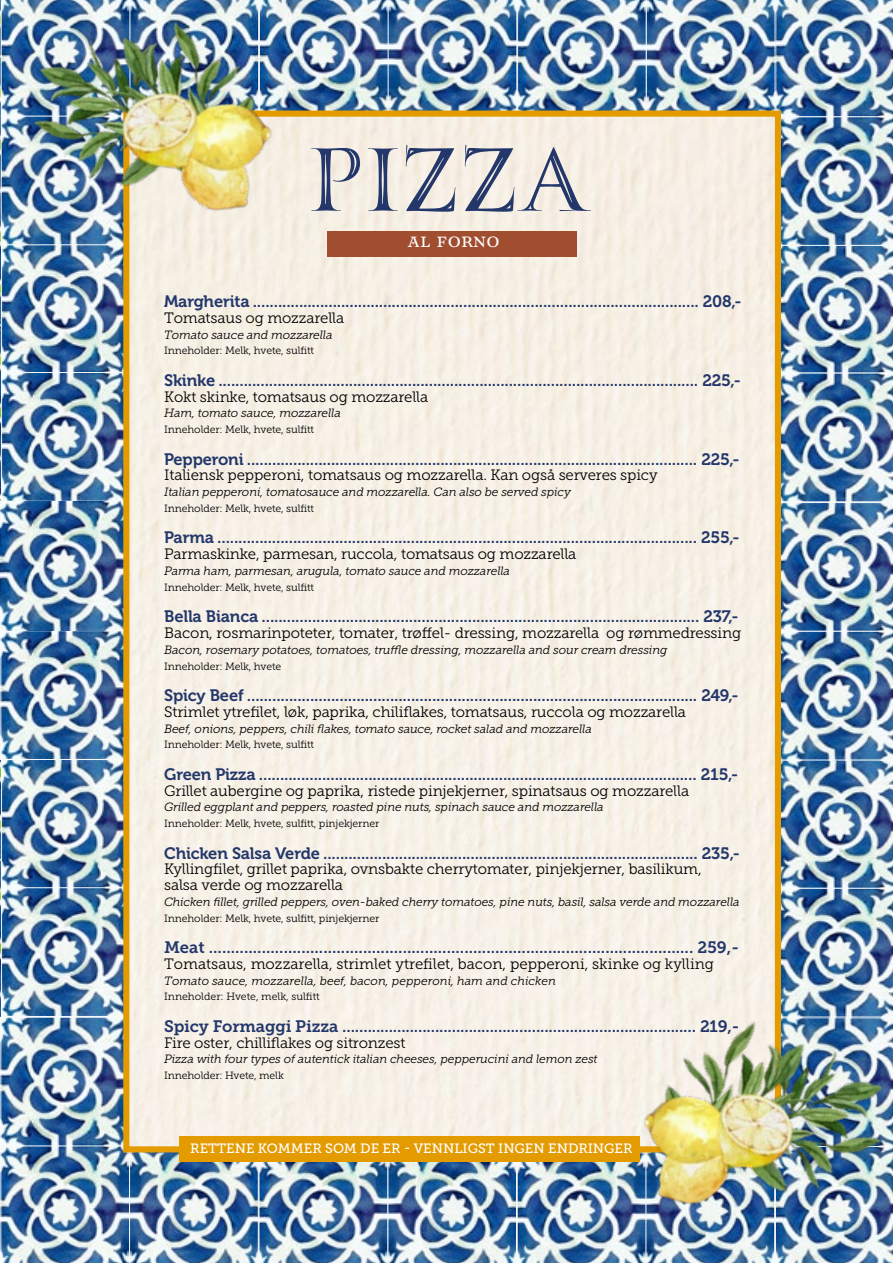
<style>
.page{position:relative;width:893px;height:1263px;background:#fff}
.page>*{position:absolute;margin:0;border:0;box-sizing:border-box;transform-origin:0 0}
.t1{font:97.65px "Turquoise Inline";letter-spacing:.01em;color:#23376b}
.t2{font:18px "CF Santiago";color:#fff}
.t3{font:16.5px "Museo 700";letter-spacing:-.01em;color:#23376b}
.t4{font:16.5px "Museo Slab 700";color:#23376b}
.t5{font:15px/15.8px "Museo Slab 300";letter-spacing:-.01em;color:#000}
.t6{font:13.5px "Museo Slab 500";color:#fff}
.t7{font:italic 12px "Museo Slab 300";letter-spacing:-.01em;color:#000}
.t8{font:10.5px "Museo Slab 300";letter-spacing:-.01em;color:#000}
.s1{font-family:"Museo Slab 700"}
</style>
<div class="page">
<img style="left:0;top:0;width:893px;height:1263px">
<div style="left:130px;top:118px;width:644px;height:1027px;background:#f7f0e6"></div>
<div style="left:123px;top:111px;width:658px;height:1041px;border:6px solid #e49b00"></div>
<div style="left:327px;top:231px;width:250px;height:25px;background:#a14d30"></div>
<img style="left:0;top:0;width:411px;height:395px">
<img style="left:505px;top:900px;width:388px;height:363px">
<div style="left:179px;top:1136px;width:461px;height:26px;background:#e49b00"></div>
<h1 class="t1" style="left:308px;top:124px;width:282px">PIZZA</h1>
<p class="t2" style="left:407px;top:228px;width:94px">AL FORNO</p>
<p class="t3" style="left:164px;top:292px;width:579px">Margherita .......................................................................................................... 208,-</p>
<p class="t5" style="left:164px;top:310px;width:182px">Tomatsaus og mozzarella</p>
<p class="t7" style="left:164px;top:328px;width:170px">Tomato sauce and mozzarella</p>
<p class="t8" style="left:164px;top:345px;width:151px">Inneholder: Melk, hvete, sulfitt</p>
<p class="t3" style="left:164px;top:371px;width:578px">Skinke .................................................................................................................. 225,-</p>
<p class="t5" style="left:164px;top:389px;width:266px">Kokt skinke, tomatsaus og mozzarella</p>
<p class="t7" style="left:164px;top:407px;width:178px">Ham, tomato sauce, mozzarella</p>
<p class="t8" style="left:164px;top:424px;width:151px">Inneholder: Melk, hvete, sulfitt</p>
<p class="t3" style="left:164px;top:450px;width:577px">Pepperoni ........................................................................................................... 225,-</p>
<p class="t5" style="left:164px;top:467px;width:495px">Italiensk pepperoni, tomatsaus og mozzarella. Kan også serveres spicy</p>
<p class="t7" style="left:164px;top:486px;width:408px">Italian pepperoni, tomatosauce and mozzarella. Can also be served spicy</p>
<p class="t8" style="left:164px;top:503px;width:151px">Inneholder: Melk, hvete, sulfitt</p>
<p class="t3" style="left:164px;top:529px;width:577px">Parma .................................................................................................................. 255,-</p>
<p class="t5" style="left:164px;top:546px;width:414px">Parmaskinke, parmesan, ruccola, tomatsaus og mozzarella</p>
<p class="t7" style="left:164px;top:564px;width:347px">Parma ham, parmesan, arugula, tomato sauce and mozzarella</p>
<p class="t8" style="left:164px;top:581px;width:151px">Inneholder: Melk, hvete, sulfitt</p>
<p class="t3" style="left:164px;top:607px;width:576px">Bella Bianca ........................................................................................................ 237,-</p>
<p class="t5" style="left:164px;top:625px;width:579px">Bacon, rosmarinpoteter, tomater, trøffel- dressing, mozzarella og rømmedressing</p>
<p class="t7" style="left:164px;top:643px;width:505px">Bacon, rosemary potatoes, tomatoes, truffle dressing, mozzarella and sour cream dressing</p>
<p class="t8" style="left:164px;top:660px;width:119px">Inneholder: Melk, hvete</p>
<p class="t3" style="left:164px;top:686px;width:576px">Spicy Beef ........................................................................................................... 249,-</p>
<p class="t5" style="left:164px;top:704px;width:523px">Strimlet ytrefilet, løk, paprika, chiliflakes, tomatsaus, ruccola og mozzarella</p>
<p class="t7" style="left:164px;top:722px;width:429px">Beef, onions, peppers, chili flakes, tomato sauce, rocket salad and mozzarella</p>
<p class="t8" style="left:164px;top:739px;width:151px">Inneholder: Melk, hvete, sulfitt</p>
<p class="t3" style="left:164px;top:765px;width:576px">Green Pizza ........................................................................................................ 215,-</p>
<p class="t5" style="left:164px;top:782px;width:527px">Grillet aubergine og paprika, ristede pinjekjerner, spinatsaus og mozzarella</p>
<p class="t7" style="left:164px;top:801px;width:441px">Grilled eggplant and peppers, roasted pine nuts, spinach sauce and mozzarella</p>
<p class="t8" style="left:164px;top:818px;width:217px">Inneholder: Melk, hvete, sulfitt, pinjekjerner</p>
<p class="t3" style="left:164px;top:844px;width:577px">Chicken Salsa Verde ......................................................................................... 235,-</p>
<p class="t5" style="left:164px;top:861px;width:539px">Kyllingfilet, grillet paprika, ovnsbakte cherrytomater, pinjekjerner, basilikum, salsa verde og mozzarella</p>
<p class="t7" style="left:164px;top:895px;width:577px">Chicken fillet, grilled peppers, oven-baked cherry tomatoes, pine nuts, basil, salsa verde and mozzarella</p>
<p class="t8" style="left:164px;top:912px;width:217px">Inneholder: Melk, hvete, sulfitt, pinjekjerner</p>
<p class="t4" style="left:164px;top:938px;width:576px">Meat .............................................................................................................. 259,-</p>
<p class="t5" style="left:164px;top:956px;width:551px">Tomatsaus, mozzarella, strimlet ytrefilet, bacon, pepperoni, skinke og kylling</p>
<p class="t7" style="left:164px;top:974px;width:393px">Tomato sauce, mozzarella, beef, bacon, pepperoni, ham and chicken</p>
<p class="t8" style="left:164px;top:991px;width:157px">Inneholder: Hvete, melk, sulfitt</p>
<p class="t3" style="left:164px;top:1017px;width:577px"><span class="s1">Spicy Formaggi Pizza ......</span>..........................................................................<span class="s1">.... 219,-</span></p>
<p class="t5" style="left:164px;top:1034px;width:243px">Fire oster, chilliflakes og sitronzest</p>
<p class="t7" style="left:164px;top:1053px;width:435px">Pizza with four types of autentick italian cheeses, pepperucini and lemon zest</p>
<p class="t8" style="left:164px;top:1070px;width:121px">Inneholder: Hvete, melk</p>
<p class="t6" style="left:190px;top:1141px;width:444px">RETTENE KOMMER SOM DE ER - VENNLIGST INGEN ENDRINGER</p>
</div>
